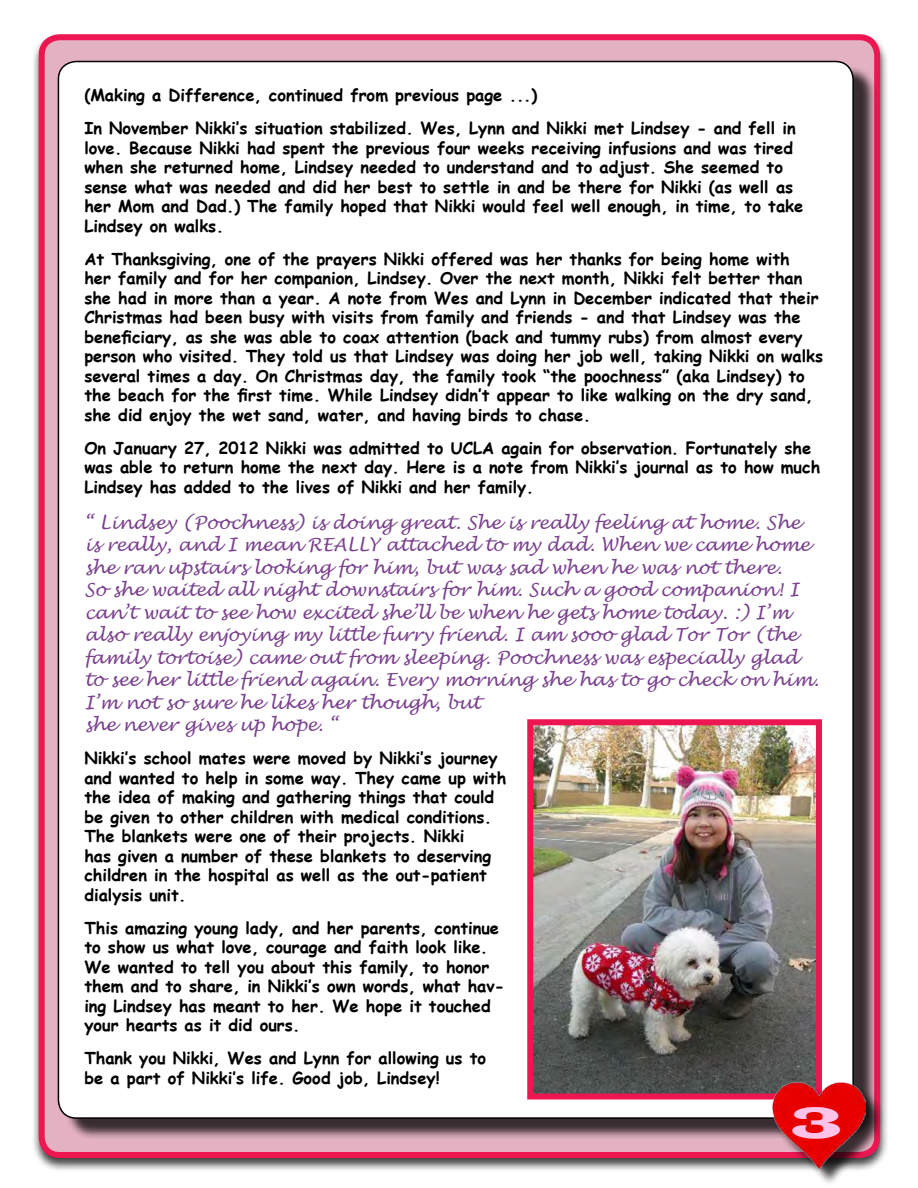
<style>
.page{position:relative;width:918px;height:1188px;background:#fff}
.page>*{position:absolute;margin:0;border:0;box-sizing:border-box;transform-origin:0 0}
.t1{font:45px "Latin Wide";color:#ffc3ea}
.t2{font:italic 18px/22.5px "Lucida Handwriting";color:#79408d}
.t3{font:700 16.5px/19.5px "Comic Sans MS";color:#000}
</style>
<div class="page">
<div style="left:31px;top:33px;width:858px;height:1140px;background:#000;opacity:.75"></div>
<div style="left:42px;top:37px;width:835px;height:1118px;background:#e3b1c1;border-radius:18px"></div>
<div style="left:39px;top:34px;width:841px;height:1124px;border:6px solid #ed1650;border-radius:18px"></div>
<div style="left:65px;top:66px;width:812px;height:1074px;background:#000;opacity:.75"></div>
<div style="left:58px;top:62px;width:795px;height:1056px;background:#fff;border-radius:18px"></div>
<img style="left:534px;top:726px;width:281px;height:367px">
<div style="left:527px;top:719px;width:295px;height:381px;border:6px solid #ed1650"></div>
<div style="left:774px;top:1085px;width:109px;height:103px;background:#000;opacity:.75"></div>
<img style="left:772px;top:1079px;width:94px;height:94px">
<p class="t3" style="left:84px;top:78px;width:713px;line-height:33px">(Making a Difference, continued from previous page ...)<br>In November Nikki’s situation stabilized. Wes, Lynn and Nikki met Lindsey - and fell in</p>
<p class="t3" style="left:84px;top:137px;width:720px">love. Because Nikki had spent the previous four weeks receiving infusions and was tired when she returned home, Lindsey needed to understand and to adjust. She seemed to sense what was needed and did her best to settle in and be there for Nikki (as well as her Mom and Dad.) The family hoped that Nikki would feel well enough, in time, to take Lindsey on walks.</p>
<p class="t3" style="left:84px;top:248px;width:740px">At Thanksgiving, one of the prayers Nikki offered was her thanks for being home with<br>her family and for her companion, Lindsey. Over the next month, Nikki felt better than she had in more than a year. A note from Wes and Lynn in December indicated that their Christmas had been busy with visits from family and friends - and that Lindsey was the beneficiary, as she was able to coax attention (back and tummy rubs) from almost every person who visited. They told us that Lindsey was doing her job well, taking Nikki on walks several times a day. On Christmas day, the family took “the poochness” (aka Lindsey) to the beach for the first time. While Lindsey didn’t appear to like walking on the dry sand, she did enjoy the wet sand, water, and having birds to chase.</p>
<p class="t3" style="left:84px;top:437px;width:737px">On January 27, 2012 Nikki was admitted to UCLA again for observation. Fortunately she was able to return home the next day. Here is a note from Nikki’s journal as to how much<br>Lindsey has added to the lives of Nikki and her family.</p>
<p class="t2" style="left:84px;top:512px;width:736px">“ Lindsey (Poochness) is doing great. She is really feeling at home. She is really, and I mean REALLY attached to my dad. When we came home she ran upstairs looking for him, but was sad when he was not there.<br>So she waited all night downstairs for him. Such a good companion! I can’t wait to see how excited she’ll be when he gets home today. :) I’m also really enjoying my little furry friend. I am sooo glad Tor Tor (the family tortoise) came out from sleeping. Poochness was especially glad to see her little friend again. Every morning she has to go check on him.<br>I’m not so sure he likes her though, but<br>she never gives up hope. “</p>
<p class="t3" style="left:84px;top:748px;width:423px">Nikki’s school mates were moved by Nikki’s journey and wanted to help in some way. They came up with the idea of making and gathering things that could be given to other children with medical conditions.<br>The blankets were one of their projects. Nikki<br>has given a number of these blankets to deserving children in the hospital as well as the out-patient dialysis unit.</p>
<p class="t3" style="left:84px;top:917px;width:422px">This amazing young lady, and her parents, continue to show us what love, courage and faith look like.<br>We wanted to tell you about this family, to honor them and to share, in Nikki’s own words, what hav&shy;ing Lindsey has meant to her. We hope it touched your hearts as it did ours.</p>
<p class="t3" style="left:84px;top:1048px;width:403px">Thank you Nikki, Wes and Lynn for allowing us to be a part of Nikki’s life. Good job, Lindsey!</p>
<h1 class="t1" style="left:791px;top:1095px;width:52px">3</h1>
</div>
